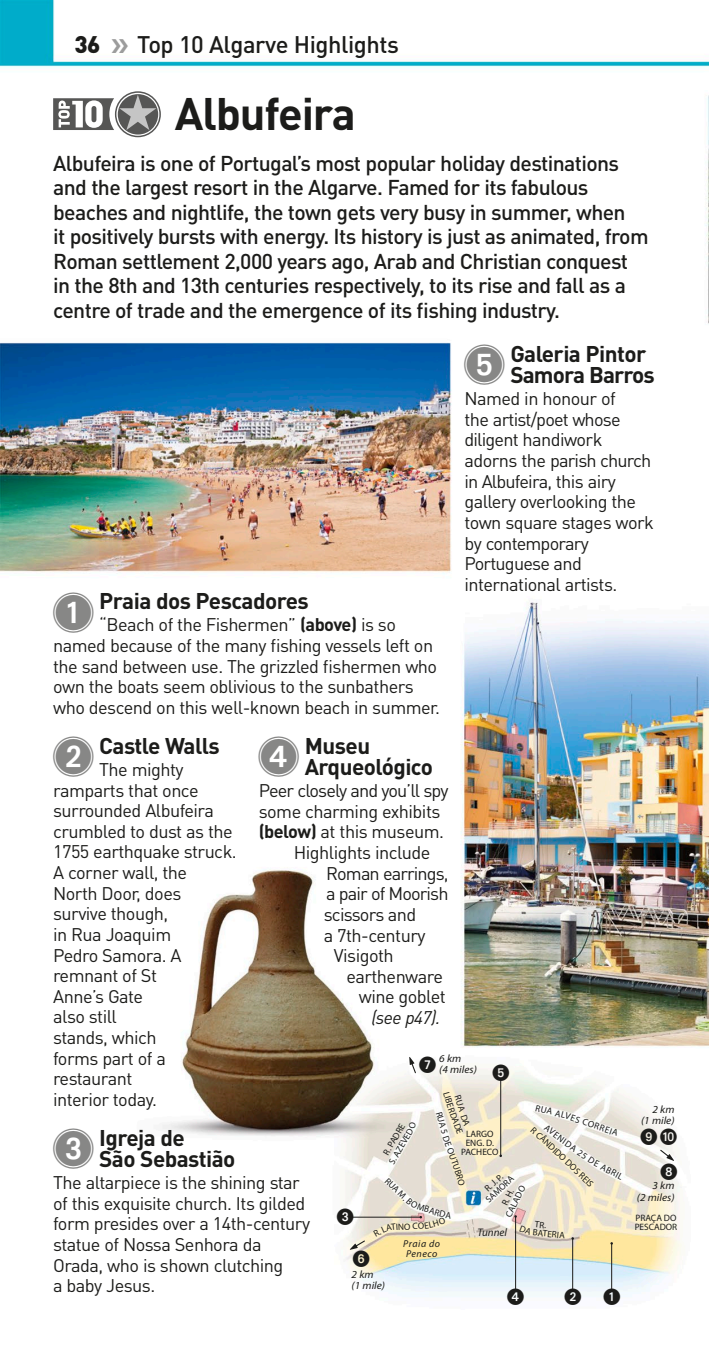
<style>
.page{position:relative;width:709px;height:1354px;background:#fff}
.page>*{position:absolute;margin:0;border:0;box-sizing:border-box;transform-origin:0 0}
.t1{font:700 45px "DIN Pro";letter-spacing:-.025em;color:#1c1c1a}
.t2{font:500 23.75px "DIN Pro";letter-spacing:-.02em;color:#1c1c1a}
.t3{font:700 22.5px/21.2px "DIN Pro";letter-spacing:-.025em;color:#1c1c1a}
.t4{font:500 21.25px/24.5px "DIN Pro";letter-spacing:-.03em;color:#1c1c1a}
.t5{font:18px/20.8px "DIN Pro";letter-spacing:-.03em;color:#1c1c1a}
.t6{font:18px "DIN Pro";letter-spacing:-.05em;color:#1c1c1a}
.t7{font:italic 18px "DIN Pro";letter-spacing:-.03em;color:#1c1c1a}
.t8{font:italic 11px "Myriad Pro";color:#1c1c1a}
.t9{font:italic 10.75px/11.2px "Myriad Pro";color:#1c1c1a;scale:1.05 1}
.t10{font:italic 10px/10px "Myriad Pro";letter-spacing:.055em;color:#1c1c1a}
.t11{font:9.25px/9.2px "Myriad Pro";color:#1c1c1a;text-align:center}
.s1{font-weight:900}
.s2{color:#9c9c9c}
.s3{font-weight:700}
.s4{color:#878786}
</style>
<div class="page">
<img style="left:0;top:0;width:709px;height:1136px">
<svg style="left:305px;top:1033px;width:394px;height:264px"></svg>
<svg style="left:118px;top:94px;width:40px;height:41px"></svg>
<svg style="left:53px;top:95px;width:103px;height:35px"></svg>
<div style="left:115px;top:91px;width:46px;height:46px;border:2px solid #565655;border-radius:50%"></div>
<hr style="left:515px;top:1216px;width:1px;height:73px;background:#1c1c1a">
<hr style="left:572px;top:1238px;width:1px;height:51px;background:#1c1c1a">
<hr style="left:611px;top:1243px;width:1px;height:46px;background:#1c1c1a">
<hr style="left:500px;top:1079px;width:1px;height:76px;background:#1c1c1a">
<svg style="left:53px;top:592px;width:40px;height:40px"></svg>
<svg style="left:53px;top:737px;width:40px;height:40px"></svg>
<svg style="left:464px;top:345px;width:40px;height:40px"></svg>
<svg style="left:409px;top:1056px;width:26px;height:17px"></svg>
<svg style="left:564px;top:1288px;width:17px;height:9px"></svg>
<svg style="left:603px;top:1288px;width:17px;height:9px"></svg>
<svg style="left:640px;top:1128px;width:37px;height:52px"></svg>
<svg style="left:492px;top:1064px;width:17px;height:17px"></svg>
<svg style="left:409px;top:1122px;width:7px;height:7px"></svg>
<svg style="left:442px;top:1135px;width:8px;height:7px"></svg>
<svg style="left:456px;top:1174px;width:9px;height:11px"></svg>
<svg style="left:443px;top:1092px;width:11px;height:16px"></svg>
<svg style="left:514px;top:1215px;width:51px;height:23px"></svg>
<svg style="left:535px;top:1104px;width:45px;height:19px"></svg>
<svg style="left:587px;top:1180px;width:7px;height:7px"></svg>
<svg style="left:517px;top:1185px;width:9px;height:8px"></svg>
<svg style="left:507px;top:1288px;width:17px;height:9px"></svg>
<svg style="left:337px;top:1198px;width:114px;height:69px"></svg>
<h2 class="t2" style="left:74px;top:28px;width:326px"><span class="s1">36</span> <span class="s2">❯❯</span> Top 10 Algarve Highlights</h2>
<h1 class="t1" style="left:175px;top:83px;width:183px">Albufeira</h1>
<p class="t4" style="left:53px;top:150px;width:597px">Albufeira is one of Portugal’s most popular holiday destinations and the largest resort in the Algarve. Famed for its fabulous beaches and nightlife, the town gets very busy in summer, when<br>it positively bursts with energy. Its history is just as animated, from Roman settlement 2,000 years ago, Arab and Christian conquest in the 8th and 13th centuries respectively, to its rise and fall as a centre of trade and the emergence of its fishing industry.</p>
<p class="t3" style="left:510px;top:342px;width:146px">Galeria Pintor<br>Samora Barros</p>
<p class="t5" style="left:464px;top:387px;width:191px">Named in honour of<br>the artist/poet whose diligent handiwork adorns the parish church in Albufeira, this airy gallery overlooking the town square stages work by contemporary<br>Portuguese and international artists.</p>
<p class="t3" style="left:99px;top:590px;width:211px">Praia dos Pescadores</p>
<p class="t5" style="left:53px;top:614px;width:388px;text-indent:46px">“Beach of the Fishermen” <span class="s3">(above)</span> is so named because of the many fishing vessels left on the sand between use. The grizzled fishermen who own the boats seem oblivious to the sunbathers who descend on this well-known beach in summer.</p>
<p class="t3" style="left:305px;top:734px;width:130px;text-indent:-47px"><span class="s4">✔</span> Museu<br>Arqueológico</p>
<p class="t6" style="left:259px;top:778px;width:191px">Peer closely and you’ll spy</p>
<p class="t5" style="left:259px;top:800px;width:183px">some charming exhibits</p>
<p class="t5" style="left:259px;top:821px;width:187px"><span class="s3">(below)</span> at this museum.</p>
<p class="t5" style="left:294px;top:841px;width:138px">Highlights include</p>
<p class="t6" style="left:326px;top:861px;width:124px">Roman earrings,</p>
<p class="t6" style="left:326px;top:881px;width:124px">a pair of Moorish</p>
<p class="t5" style="left:324px;top:903px;width:94px">scissors and</p>
<p class="t5" style="left:324px;top:924px;width:103px">a 7th-century</p>
<p class="t5" style="left:334px;top:944px;width:61px">Visigoth</p>
<p class="t5" style="left:346px;top:965px;width:98px">earthenware</p>
<p class="t5" style="left:359px;top:986px;width:88px">wine goblet</p>
<p class="t7" style="left:371px;top:1006px;width:70px">(see p47).</p>
<p class="t3" style="left:99px;top:734px;width:122px">Castle Walls</p>
<p class="t5" style="left:53px;top:758px;width:185px;text-indent:46px">The mighty ramparts that once surrounded Albufeira crumbled to dust as the<br>1755 earthquake struck.<br>A corner wall, the<br>North Door, does survive though,<br>in Rua Joaquim<br>Pedro Samora. A remnant of St<br>Anne’s Gate<br>also still<br>stands, which<br>forms part of a restaurant<br>interior today.</p>
<p class="t9" style="left:439px;top:1053px;width:37px">6 km<br>(4 miles)</p>
<p class="t11" style="left:461px;top:1094px;width:33px;rotate:72deg">RUA DA</p>
<p class="t11" style="left:455px;top:1106px;width:29px;rotate:70deg">RDADE</p>
<p class="t11" style="left:584px;top:1117px;width:38px;rotate:19deg">CORREIA</p>
<p class="t11" style="left:443px;top:1110px;width:25px;rotate:74deg">RUA 5</p>
<p class="t11" style="left:451px;top:1140px;width:36px;rotate:70deg">E OUTUB</p>
<p class="t11" style="left:382px;top:1152px;width:36px;rotate:-60deg">R. PADRE</p>
<p class="t11" style="left:548px;top:1123px;width:24px;rotate:38deg">AVEN</p>
<p class="t11" style="left:566px;top:1137px;width:39px;rotate:35deg">IDA 25 D</p>
<p class="t11" style="left:535px;top:1125px;width:79px;rotate:43deg">R CÂNDIDO DOS REI</p>
<p class="t11" style="left:387px;top:1161px;width:41px;rotate:-60deg">S. AZEVED</p>
<p class="t3" style="left:99px;top:1126px;width:138px;text-indent:-47px"><span class="s4">✓</span> Igreja de<br>São Sebastião</p>
<p class="t5" style="left:53px;top:1171px;width:258px">The altarpiece is the shining star of this exquisite church. Its gilded form presides over a 14th-century statue of Nossa Senhora da<br>Orada, who is shown clutching<br>a baby Jesus.</p>
<p class="t11" style="left:461px;top:1129px;width:39px">LARGO<br>ENG. D.<br>PACHECO</p>
<p class="t11" style="left:596px;top:1158px;width:33px;rotate:28deg">E ABRIL</p>
<p class="t11" style="left:483px;top:1187px;width:23px;rotate:-43deg">R. J. P.</p>
<p class="t11" style="left:484px;top:1197px;width:36px;rotate:-43deg">SAMORA</p>
<p class="t11" style="left:389px;top:1176px;width:29px;rotate:44deg">RUA M.</p>
<p class="t11" style="left:500px;top:1202px;width:18px;rotate:-64deg">R. H.</p>
<p class="t11" style="left:504px;top:1214px;width:29px;rotate:-64deg">CALAD</p>
<p class="t8" style="left:477px;top:1226px;width:31px">Tunnel</p>
<p class="t10" style="left:403px;top:1239px;width:38px">Praia do<br>Peneco</p>
<p class="t9" style="left:351px;top:1268px;width:33px">2 km<br>(1 mile)</p>
<p class="t9" style="left:641px;top:1103px;width:33px;text-align:right">2 km<br>(1 mile)</p>
<p class="t9" style="left:637px;top:1180px;width:37px;text-align:right">3 km<br>(2 miles)</p>
<p class="t11" style="left:634px;top:1213px;width:44px;text-align:left">PRAÇA DO<br>PESCADOR</p>
</div>
